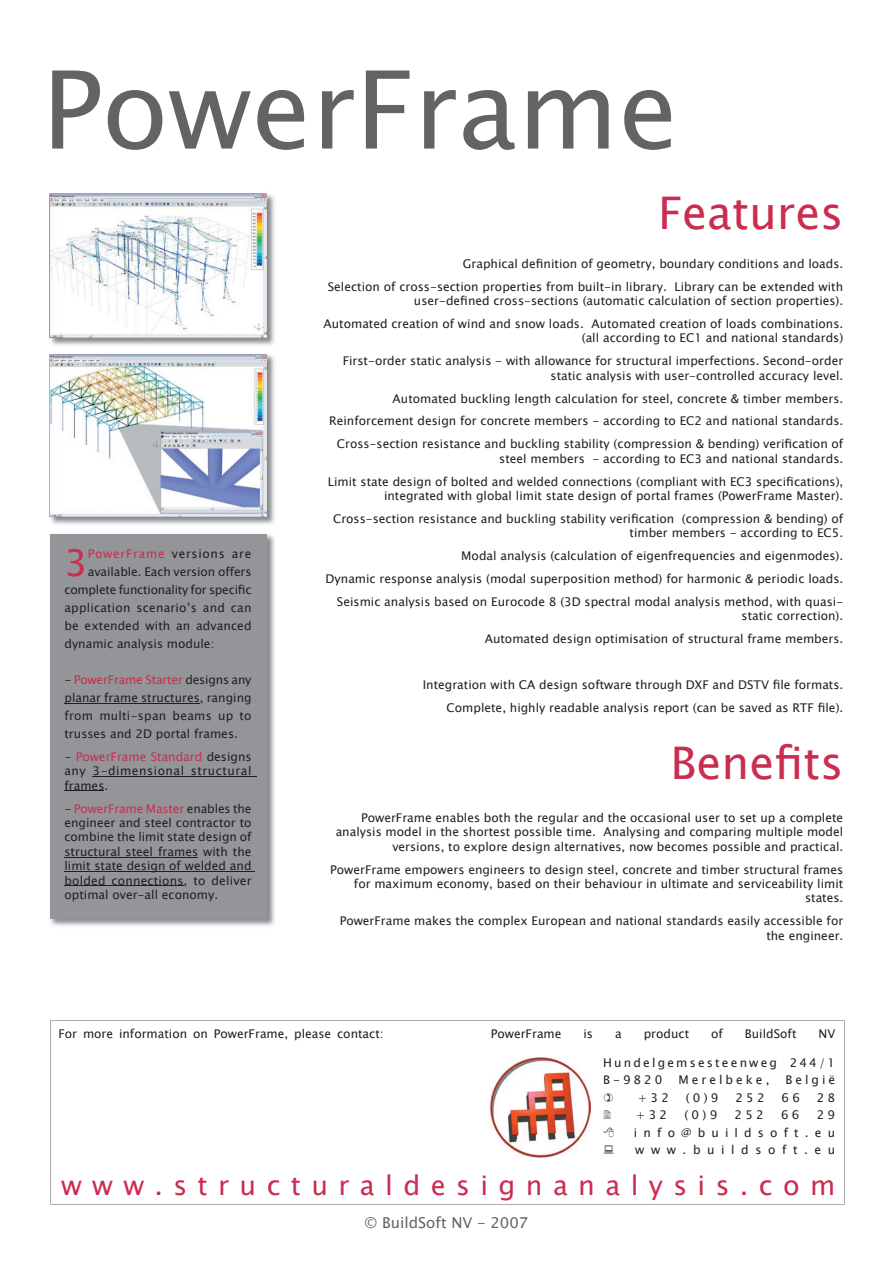
<style>
.page{position:relative;width:893px;height:1263px;background:#fff}
.page>*{position:absolute;margin:0;border:0;box-sizing:border-box;transform-origin:0 0}
.t1{font:108px "Lucida Sans Unicode";color:#636366}
.t2{font:45px "Lucida Sans Unicode";color:#ca2d4f}
.t3{font:36.9px "Lucida Sans Unicode";color:#ca2d4f}
.t4{font:27px "Lucida Sans Unicode";letter-spacing:.385em;color:#ca2d4f}
.t5{font:15px "Lucida Sans Unicode";color:#636366}
.t6{font:12px/22.8px "Lucida Sans Unicode";color:#231f20;text-align:right}
.t7{font:12px "Lucida Sans Unicode";letter-spacing:-.02em;color:#231f20}
.t8{font:12px/17.4px "Lucida Sans Unicode";letter-spacing:.185em;color:#231f20}
.t9{font:12px "Lucida Sans Unicode";letter-spacing:.055em;color:#231f20}
.t10{font:12px "Lucida Sans Unicode";letter-spacing:.255em;color:#231f20}
.s1{color:#ca2d4f}
</style>
<div class="page">
<svg style="left:50px;top:1020px;width:794px;height:184px"></svg>
<img style="left:491px;top:1057px;width:99px;height:101px">
<img style="left:49px;top:354px;width:226px;height:171px">
<img style="left:50px;top:354px;width:216px;height:163px">
<img style="left:50px;top:534px;width:225px;height:392px">
<div style="left:50px;top:534px;width:216px;height:384px;background:#939598"></div>
<hr style="left:64px;top:703px;width:136px;height:1px;background:#231f20">
<hr style="left:93px;top:776px;width:164px;height:1px;background:#231f20">
<hr style="left:64px;top:791px;width:40px;height:1px;background:#231f20">
<hr style="left:64px;top:857px;width:134px;height:1px;background:#231f20">
<hr style="left:64px;top:871px;width:191px;height:1px;background:#231f20">
<hr style="left:64px;top:885px;width:120px;height:1px;background:#231f20">
<img style="left:49px;top:193px;width:226px;height:153px">
<img style="left:50px;top:193px;width:216px;height:144px">
<svg style="left:604px;top:1093px;width:9px;height:8px"></svg>
<svg style="left:604px;top:1110px;width:6px;height:9px"></svg>
<svg style="left:603px;top:1127px;width:10px;height:10px"></svg>
<svg style="left:604px;top:1145px;width:9px;height:9px"></svg>
<h1 class="t1" style="left:42px;top:25px;width:638px">PowerFrame</h1>
<h3 class="t3" style="left:64px;top:534px;width:25px">3</h3>
<p class="t9" style="left:88px;top:544px;width:165px"><span class="s1">PowerFrame</span> versions are</p>
<p class="t6" style="left:88px;top:560px;width:165px">available. Each version offers</p>
<p class="t7" style="left:64px;top:580px;width:189px">complete functionality for specific</p>
<p class="t6" style="left:64px;top:596px;width:189px">application scenario’s and can</p>
<p class="t6" style="left:64px;top:614px;width:189px">be extended with an advanced</p>
<p class="t6" style="left:64px;top:632px;width:151px">dynamic analysis module:</p>
<p class="t6" style="left:64px;top:671px;width:189px;line-height:18px;text-align:justify">- <span class="s1">PowerFrame Starter</span> designs any planar frame structures, ranging from multi-span beams up to trusses and 2D portal frames.</p>
<p class="t6" style="left:64px;top:749px;width:189px;line-height:14.4px;text-align:justify">- <span class="s1">PowerFrame Standard</span> designs any 3-dimensional structural frames.</p>
<p class="t6" style="left:64px;top:801px;width:189px;line-height:14.4px;text-align:justify">- <span class="s1">PowerFrame Master</span> enables the engineer and steel contractor to combine the limit state design of structural steel frames with the limit state design of welded and bolded connections, to deliver optimal over-all economy.</p>
<h2 class="t2" style="left:658px;top:177px;width:187px">Features</h2>
<p class="t6" style="left:328px;top:252px;width:517px">Graphical definition of geometry, boundary conditions and loads.<br>Selection of cross-section properties from built-in library. Library can be extended with</p>
<p class="t6" style="left:324px;top:289px;width:521px">user-defined cross-sections (automatic calculation of section properties).<br>Automated creation of wind and snow loads. Automated creation of loads combinations.</p>
<p class="t6" style="left:343px;top:327px;width:502px">(all according to EC1 and national standards)<br>First-order static analysis - with allowance for structural imperfections. Second-order</p>
<p class="t6" style="left:329px;top:364px;width:516px">static analysis with user-controlled accuracy level.<br>Automated buckling length calculation for steel, concrete &amp; timber members.<br>Reinforcement design for concrete members - according to EC2 and national standards.<br>Cross-section resistance and buckling stability (compression &amp; bending) verification of</p>
<p class="t6" style="left:328px;top:447px;width:517px">steel members - according to EC3 and national standards.<br>Limit state design of bolted and welded connections (compliant with EC3 specifications),</p>
<p class="t6" style="left:333px;top:484px;width:512px">integrated with global limit state design of portal frames (PowerFrame Master).<br>Cross-section resistance and buckling stability verification (compression &amp; bending) of</p>
<p class="t6" style="left:326px;top:522px;width:519px">timber members - according to EC5.<br>Modal analysis (calculation of eigenfrequencies and eigenmodes).<br>Dynamic response analysis (modal superposition method) for harmonic &amp; periodic loads.<br>Seismic analysis based on Eurocode 8 (3D spectral modal analysis method, with quasi-</p>
<p class="t6" style="left:485px;top:605px;width:360px">static correction).<br>Automated design optimisation of structural frame members.</p>
<p class="t6" style="left:423px;top:673px;width:422px">Integration with CA design software through DXF and DSTV file formats.<br>Complete, highly readable analysis report (can be saved as RTF file).</p>
<h2 class="t2" style="left:671px;top:727px;width:174px">Benefits</h2>
<p class="t6" style="left:336px;top:810px;width:509px;line-height:14.4px">PowerFrame enables both the regular and the occasional user to set up a complete analysis model in the shortest possible time. Analysing and comparing multiple model versions, to explore design alternatives, now becomes possible and practical.</p>
<p class="t6" style="left:330px;top:862px;width:515px;line-height:14.4px">PowerFrame empowers engineers to design steel, concrete and timber structural frames for maximum economy, based on their behaviour in ultimate and serviceability limit states.</p>
<p class="t6" style="left:340px;top:914px;width:505px;line-height:14.4px">PowerFrame makes the complex European and national standards easily accessible for the engineer.</p>
<p class="t6" style="left:58px;top:1022px;width:327px">For more information on PowerFrame, please contact:</p>
<p class="t6" style="left:491px;top:1022px;width:72px">PowerFrame</p>
<p class="t6" style="left:583px;top:1022px;width:11px">is</p>
<p class="t6" style="left:615px;top:1022px;width:8px">a</p>
<p class="t6" style="left:644px;top:1022px;width:47px">product</p>
<p class="t6" style="left:711px;top:1022px;width:13px">of</p>
<p class="t6" style="left:745px;top:1022px;width:53px">BuildSoft</p>
<p class="t6" style="left:818px;top:1022px;width:18px">NV</p>
<p class="t8" style="left:603px;top:1054px;width:234px">Hundelgemsesteenweg 244/1<br>B-9820</p>
<p class="t10" style="left:678px;top:1070px;width:93px">Merelbeke,</p>
<p class="t6" style="left:785px;top:1068px;width:51px">België</p>
<p class="t6" style="left:638px;top:1086px;width:33px">+32</p>
<p class="t6" style="left:686px;top:1086px;width:34px">(0)9</p>
<p class="t6" style="left:735px;top:1086px;width:31px">252</p>
<p class="t6" style="left:781px;top:1086px;width:20px">6 6</p>
<p class="t6" style="left:817px;top:1086px;width:20px">2 8</p>
<p class="t6" style="left:636px;top:1103px;width:33px">+32</p>
<p class="t6" style="left:684px;top:1103px;width:34px">(0)9</p>
<p class="t6" style="left:734px;top:1103px;width:31px">252</p>
<p class="t6" style="left:781px;top:1103px;width:20px">6 6</p>
<p class="t6" style="left:634px;top:1106px;width:203px;line-height:17.4px;text-align:justify;text-indent:183px">2 9 info@buildsoft.eu www.buildsoft.eu</p>
<h3 class="t4" style="left:61px;top:1164px;width:776px">www.structuraldesignanalysis.com</h3>
<p class="t5" style="left:365px;top:1211px;width:165px">© BuildSoft NV - 2007</p>
</div>
